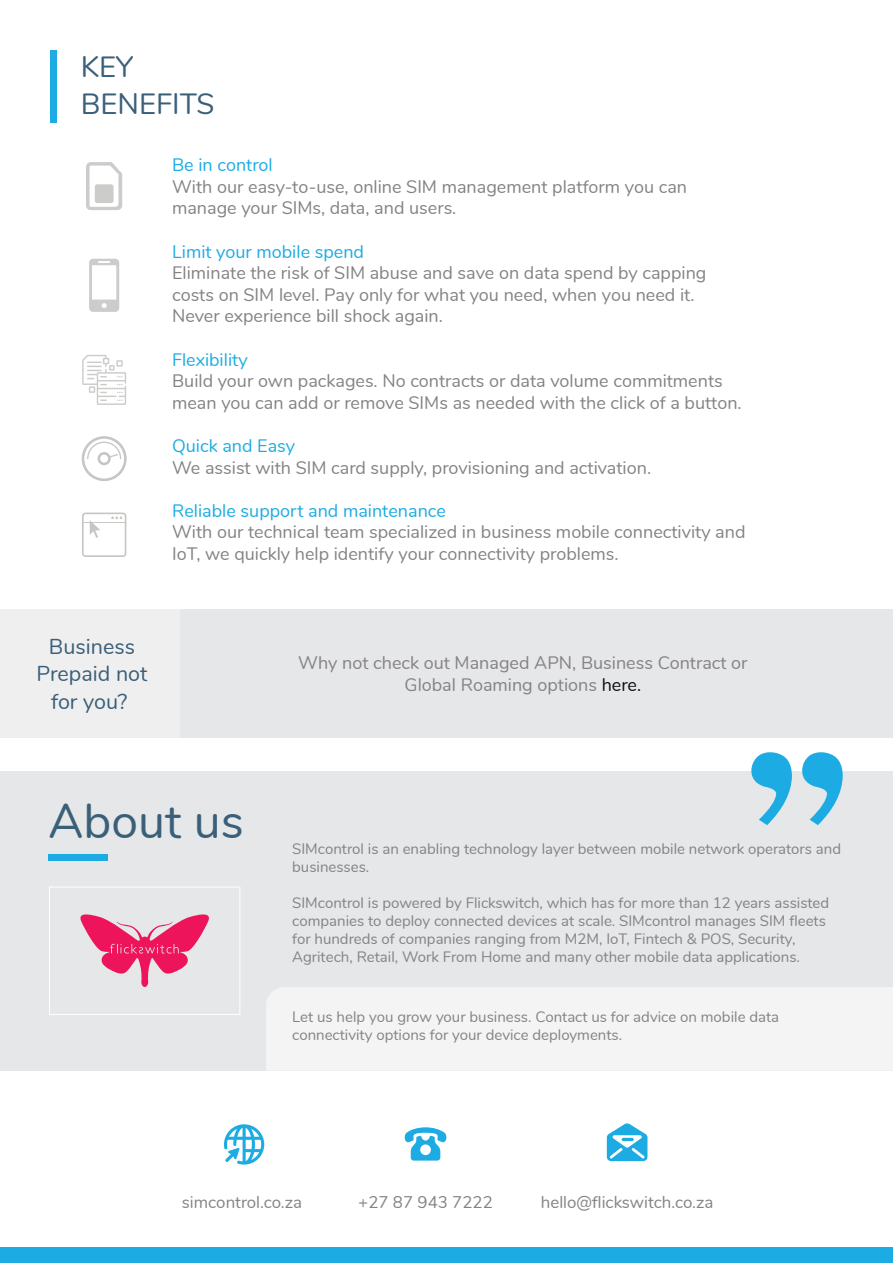
<style>
.page{position:relative;width:893px;height:1263px;background:#fff}
.page>*{position:absolute;margin:0;border:0;box-sizing:border-box;transform-origin:0 0}
.t1{font:48px "Nunito";color:#3a5f79}
.t2{font:29.25px/37.3px "Nunito";color:#3a5f79}
.t3{font:21.6px/27.6px "Nunito";color:#3a5f79;text-align:center}
.t4{font:18px/21.6px "Nunito";color:#858283}
.t5{font:18px "Nunito";color:#1cace3}
.t6{font:16.95px "Nunito";color:#858283}
.t7{font:16.8px "Nunito";color:#858283}
.t8{font:15px/18px "Nunito";color:#858283}
.s1{color:#101010}
</style>
<div class="page">
<div style="left:0;top:609px;width:893px;height:128px;background:#e6e7e8"></div>
<div style="left:0;top:609px;width:180px;height:128px;background:#f0efef"></div>
<div style="left:51px;top:50px;width:6px;height:72px;background:#1cace3"></div>
<svg style="left:86px;top:162px;width:36px;height:48px"></svg>
<div style="left:95px;top:184px;width:19px;height:19px;background:#cccccb;border-radius:2px"></div>
<svg style="left:82px;top:355px;width:44px;height:50px"></svg>
<svg style="left:89px;top:259px;width:30px;height:53px"></svg>
<svg style="left:82px;top:436px;width:45px;height:45px"></svg>
<svg style="left:82px;top:512px;width:44px;height:45px"></svg>
<svg style="left:404px;top:1127px;width:43px;height:33px"></svg>
<svg style="left:224px;top:1124px;width:40px;height:40px"></svg>
<svg style="left:607px;top:1123px;width:40px;height:38px"></svg>
<div style="left:0;top:1247px;width:893px;height:16px;background:#1cace3"></div>
<div style="left:0;top:771px;width:893px;height:300px;background:#e6e7e8"></div>
<div style="left:49px;top:887px;width:191px;height:128px;border:1px solid #fff"></div>
<div style="left:49px;top:854px;width:59px;height:6px;background:#1cace3"></div>
<svg style="left:751px;top:752px;width:92px;height:73px"></svg>
<svg style="left:80px;top:914px;width:129px;height:73px"></svg>
<div style="left:266px;top:987px;width:627px;height:83px;background:#f4f4f5"></div>
<h2 class="t2" style="left:81px;top:46px;width:135px">KEY<br>BENEFITS</h2>
<p class="t5" style="left:172px;top:152px;width:102px">Be in control</p>
<p class="t4" style="left:172px;top:175px;width:517px">With our easy-to-use, online SIM management platform you can manage your SIMs, data, and users.</p>
<p class="t5" style="left:172px;top:238px;width:193px">Limit your mobile spend</p>
<p class="t4" style="left:172px;top:261px;width:536px">Eliminate the risk of SIM abuse and save on data spend by capping costs on SIM level. Pay only for what you need, when you need it.<br>Never experience bill shock again.</p>
<p class="t5" style="left:172px;top:346px;width:77px">Flexibility</p>
<p class="t4" style="left:172px;top:369px;width:571px">Build your own packages. No contracts or data volume commitments mean you can add or remove SIMs as needed with the click of a button.</p>
<p class="t5" style="left:172px;top:433px;width:124px">Quick and Easy</p>
<p class="t4" style="left:172px;top:456px;width:480px">We assist with SIM card supply, provisioning and activation.</p>
<p class="t5" style="left:172px;top:497px;width:275px">Reliable support and maintenance</p>
<p class="t4" style="left:172px;top:520px;width:575px">With our technical team specialized in business mobile connectivity and<br>IoT, we quickly help identify your connectivity problems.</p>
<p class="t3" style="left:37px;top:631px;width:112px">Business<br>Prepaid not for you?</p>
<p class="t4" style="left:298px;top:651px;width:451px;text-align:center">Why not check out Managed APN, Business Contract or<br>Global Roaming options <span class="s1">here.</span></p>
<h1 class="t1" style="left:49px;top:786px;width:197px">About us</h1>
<p class="t8" style="left:292px;top:839px;width:550px">SIMcontrol is an enabling technology layer between mobile network operators and businesses.</p>
<p class="t8" style="left:292px;top:893px;width:539px">SIMcontrol is powered by Flickswitch, which has for more than 12 years assisted companies to deploy connected devices at scale. SIMcontrol manages SIM fleets for hundreds of companies ranging from M2M, IoT, Fintech &amp; POS, Security, Agritech, Retail, Work From Home and many other mobile data applications.</p>
<p class="t8" style="left:292px;top:1007px;width:488px">Let us help you grow your business. Contact us for advice on mobile data connectivity options for your device deployments.</p>
<p class="t6" style="left:182px;top:1190px;width:122px">simcontrol.co.za</p>
<p class="t7" style="left:358px;top:1190px;width:136px">+27 87 943 7222</p>
<p class="t6" style="left:541px;top:1190px;width:174px">hello@flickswitch.co.za</p>
</div>
